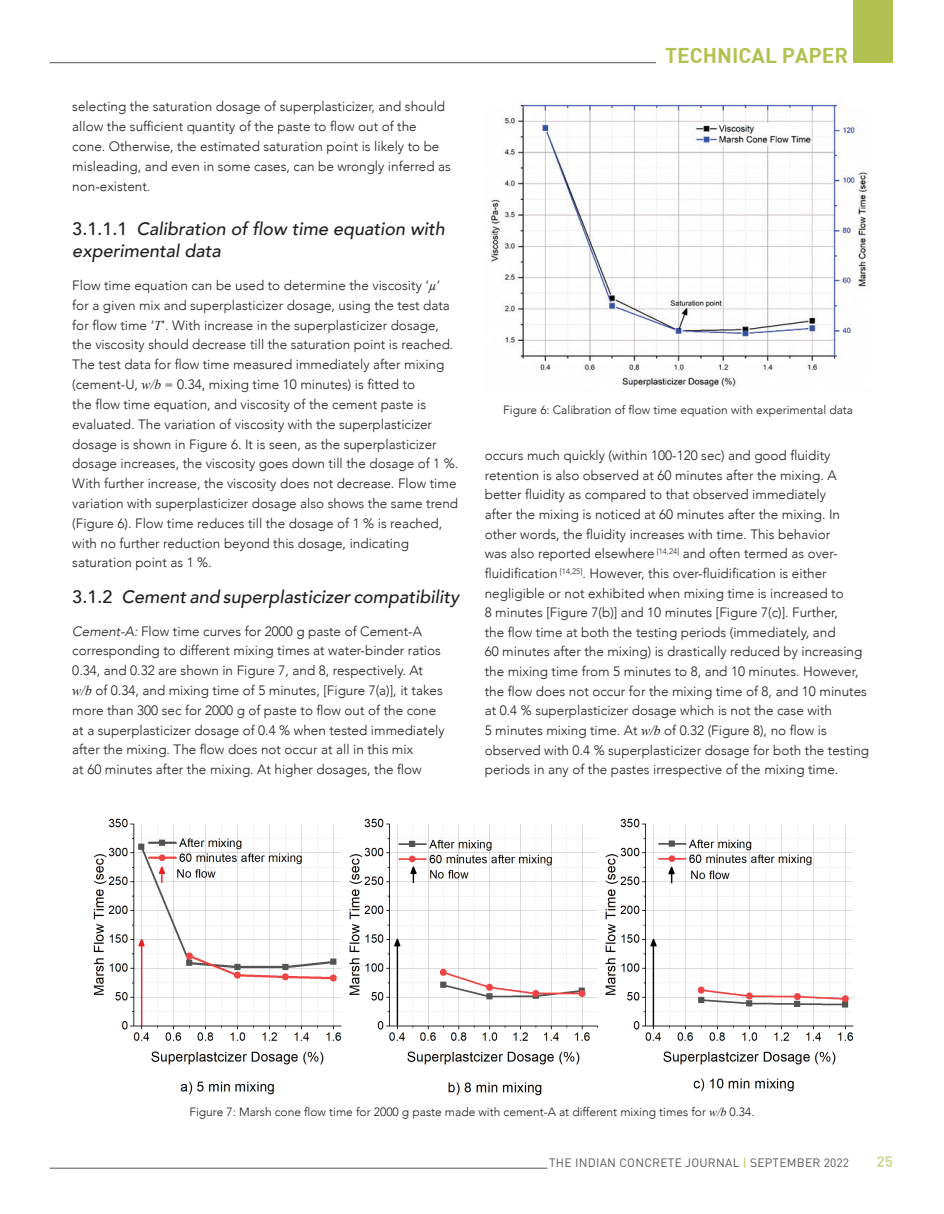
<style>
.page{position:relative;width:944px;height:1214px;background:#fff}
.page>*{position:absolute;margin:0;border:0;box-sizing:border-box;transform-origin:0 0}
.t1{font:21px "DIN Bold";color:#b2c250}
.t2{font:italic 500 18px/22.8px "Avenir";color:#231f20}
.t3{font:15px "DIN Bold";color:#cfd893}
.t4{font:300 13.5px/19.8px "Avenir";color:#231f20}
.t5{font:300 12px "Avenir";color:#231f20}
.t6{font:12px "DIN Pro";letter-spacing:.02em;color:#57585a}
.s1{font-style:normal}
.s2{font-family:"Times New Roman";font-weight:400;font-style:italic}
.s3{font-style:italic}
.s4{color:#b2c250}
</style>
<div class="page">
<div style="left:853px;top:0;width:39px;height:63px;background:#b2c250"></div>
<hr style="left:50px;top:62px;width:606px;height:1px;background:#57585a">
<hr style="left:50px;top:1167px;width:497px;height:1px;background:#57585a">
<img style="left:491px;top:102px;width:379px;height:286px">
<img style="left:93px;top:818px;width:761px;height:278px">
<p class="t4" style="left:72px;top:97px;width:380px">selecting the saturation dosage of superplasticizer, and should allow the sufficient quantity of the paste to flow out of the cone. Otherwise, the estimated saturation point is likely to be misleading, and even in some cases, can be wrongly inferred as non-existent.</p>
<h2 class="t2" style="left:72px;top:217px;width:374px"><span class="s1">3.1.1.1</span> Calibration of flow time equation with experimental data</h2>
<p class="t4" style="left:72px;top:275px;width:387px">Flow time equation can be used to determine the viscosity ‘<span class="s2">µ</span>’ for a given mix and superplasticizer dosage, using the test data for flow time ‘<span class="s2">T</span>’. With increase in the superplasticizer dosage, the viscosity should decrease till the saturation point is reached.<br>The test data for flow time measured immediately after mixing (cement-U, <span class="s2">w/b</span> = 0.34, mixing time 10 minutes) is fitted to<br>the flow time equation, and viscosity of the cement paste is evaluated. The variation of viscosity with the superplasticizer dosage is shown in Figure 6. It is seen, as the superplasticizer dosage increases, the viscosity goes down till the dosage of 1 %.<br>With further increase, the viscosity does not decrease. Flow time variation with superplasticizer dosage also shows the same trend (Figure 6). Flow time reduces till the dosage of 1 % is reached, with no further reduction beyond this dosage, indicating saturation point as 1 %.</p>
<h2 class="t2" style="left:72px;top:585px;width:388px"><span class="s1">3.1.2</span> Cement and superplasticizer compatibility</h2>
<p class="t4" style="left:72px;top:621px;width:374px"><span class="s3">Cement-A:</span> Flow time curves for 2000 g paste of Cement-A corresponding to different mixing times at water-binder ratios 0.34, and 0.32 are shown in Figure 7, and 8, respectively. At <span class="s2">w/b</span> of 0.34, and mixing time of 5 minutes, [Figure 7(a)], it takes more than 300 sec for 2000 g of paste to flow out of the cone at a superplasticizer dosage of 0.4 % when tested immediately after the mixing. The flow does not occur at all in this mix<br>at 60 minutes after the mixing. At higher dosages, the flow</p>
<h1 class="t1" style="left:665px;top:42px;width:185px">TECHNICAL PAPER</h1>
<p class="t5" style="left:503px;top:403px;width:351px">Figure 6: Calibration of flow time equation with experimental data</p>
<p class="t4" style="left:485px;top:446px;width:386px">occurs much quickly (within 100-120 sec) and good fluidity retention is also observed at 60 minutes after the mixing. A better fluidity as compared to that observed immediately<br>after the mixing is noticed at 60 minutes after the mixing. In other words, the fluidity increases with time. This behavior<br>was also reported elsewhere <sup>[14,24]</sup> and often termed as over&shy;fluidification <sup>[14,25]</sup>. However, this over-fluidification is either negligible or not exhibited when mixing time is increased to<br>8 minutes [Figure 7(b)] and 10 minutes [Figure 7(c)]. Further,<br>the flow time at both the testing periods (immediately, and<br>60 minutes after the mixing) is drastically reduced by increasing the mixing time from 5 minutes to 8, and 10 minutes. However, the flow does not occur for the mixing time of 8, and 10 minutes at 0.4 % superplasticizer dosage which is not the case with<br>5 minutes mixing time. At <span class="s2">w/b</span> of 0.32 (Figure 8), no flow is observed with 0.4 % superplasticizer dosage for both the testing periods in any of the pastes irrespective of the mixing time.</p>
<p class="t5" style="left:189px;top:1104px;width:566px">Figure 7: Marsh cone flow time for 2000 g paste made with cement-A at different mixing times for <span class="s2">w/b</span> 0.34.</p>
<p class="t6" style="left:549px;top:1154px;width:301px">THE INDIAN CONCRETE JOURNAL <span class="s4">|</span> SEPTEMBER 2022</p>
<p class="t3" style="left:876px;top:1152px;width:18px">25</p>
</div>
